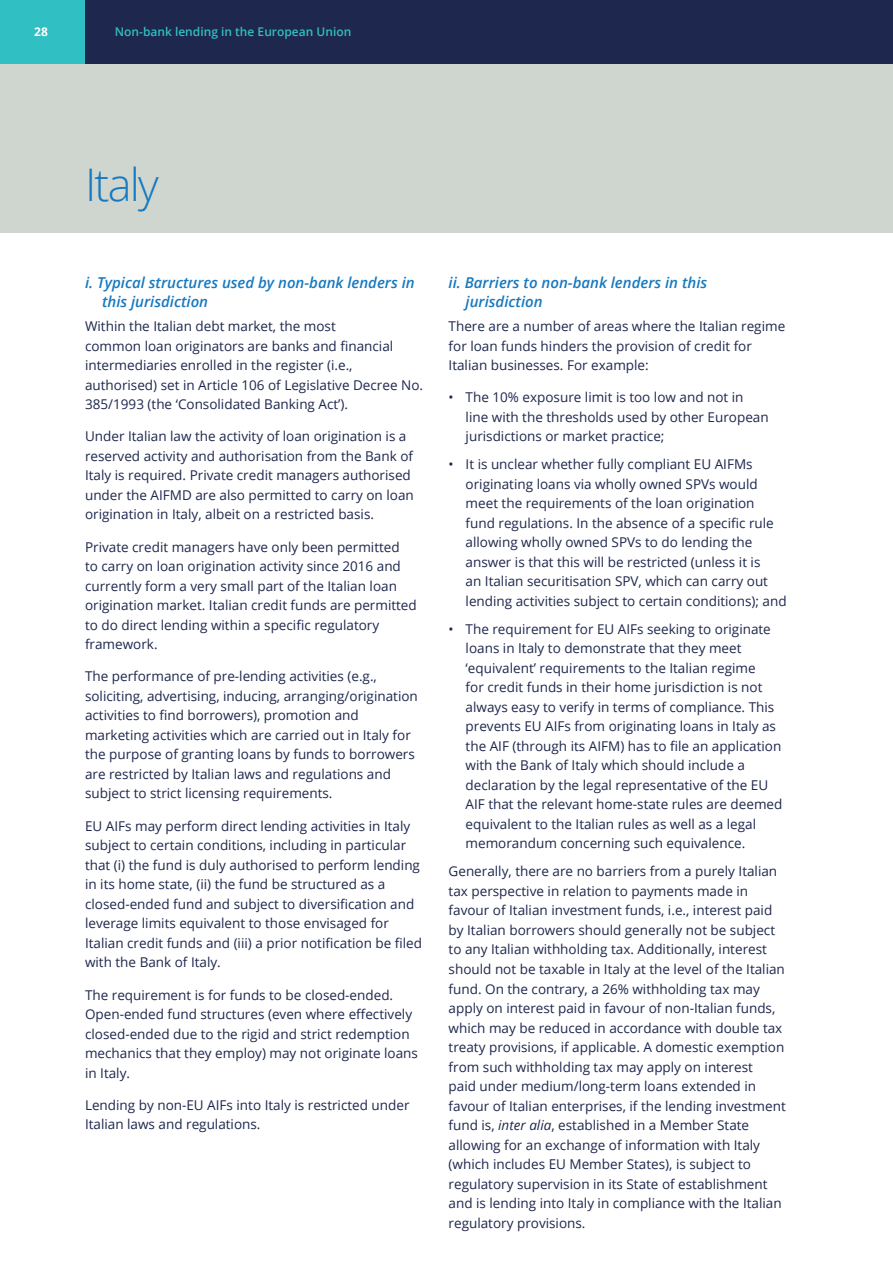
<style>
.page{position:relative;width:893px;height:1263px;background:#fff}
.page>*{position:absolute;margin:0;border:0;box-sizing:border-box;transform-origin:0 0}
.MAIN_BLUE_HEADING{font:300 45px "Open Sans";letter-spacing:-.04em;color:#1779bf}
.Italic_sub_head{font:italic 600 15px/19.5px "Open Sans";color:#1779bf}
.Body_Copy_blue{font:13.5px/19.5px "Open Sans";color:#1e274d}
.Bullets_body{font:13.5px/19.5px "Open Sans";color:#1e274d}
.t1{font:600 12px "Open Sans";color:#30bfc2}
.t2{font:700 12px "Open Sans";color:#fff}
.s1{font-style:italic}
</style>
<div class="page">
<div style="left:0;top:0;width:122px;height:64px;background:#30bfc2"></div>
<div style="left:85px;top:0;width:808px;height:64px;background:#1e274d"></div>
<div style="left:0;top:64px;width:893px;height:168px;background:#cfd6cf"></div>
<p class="t2" style="left:34px;top:24px;width:15px">28</p>
<p class="t1" style="left:115px;top:24px;width:238px">Non-bank lending in the European Union</p>
<p class="MAIN_BLUE_HEADING" style="left:85px;top:154px;width:75px">Italy</p>
<p class="Italic_sub_head" style="left:102px;top:272px;width:314px;text-indent:-17px">i. Typical structures used by non-bank lenders in this jurisdiction</p>
<p class="Body_Copy_blue" style="left:85px;top:316px;width:340px">Within the Italian debt market, the most<br>common loan originators are banks and financial intermediaries enrolled in the register (i.e., authorised) set in Article 106 of Legislative Decree No.<br>385/1993 (the ‘Consolidated Banking Act’).</p>
<p class="Body_Copy_blue" style="left:85px;top:426px;width:330px">Under Italian law the activity of loan origination is a reserved activity and authorisation from the Bank of Italy is required. Private credit managers authorised under the AIFMD are also permitted to carry on loan origination in Italy, albeit on a restricted basis.</p>
<p class="Body_Copy_blue" style="left:85px;top:537px;width:333px">Private credit managers have only been permitted<br>to carry on loan origination activity since 2016 and currently form a very small part of the Italian loan origination market. Italian credit funds are permitted to do direct lending within a specific regulatory framework.</p>
<p class="Body_Copy_blue" style="left:85px;top:666px;width:334px">The performance of pre-lending activities (e.g., soliciting, advertising, inducing, arranging/origination activities to find borrowers), promotion and marketing activities which are carried out in Italy for the purpose of granting loans by funds to borrowers are restricted by Italian laws and regulations and subject to strict licensing requirements.</p>
<p class="Body_Copy_blue" style="left:85px;top:816px;width:339px">EU AIFs may perform direct lending activities in Italy subject to certain conditions, including in particular that (i) the fund is duly authorised to perform lending in its home state, (ii) the fund be structured as a closed-ended fund and subject to diversification and leverage limits equivalent to those envisaged for Italian credit funds and (iii) a prior notification be filed with the Bank of Italy.</p>
<p class="Body_Copy_blue" style="left:85px;top:984px;width:334px">The requirement is for funds to be closed-ended.<br>Open-ended fund structures (even where effectively closed-ended due to the rigid and strict redemption mechanics that they employ) may not originate loans in Italy.</p>
<p class="Body_Copy_blue" style="left:85px;top:1095px;width:326px">Lending by non-EU AIFs into Italy is restricted under<br>Italian laws and regulations.</p>
<p class="Italic_sub_head" style="left:466px;top:272px;width:243px;text-indent:-17px">ii. Barriers to non-bank lenders in this jurisdiction</p>
<p class="Body_Copy_blue" style="left:449px;top:316px;width:338px">There are a number of areas where the Italian regime for loan funds hinders the provision of credit for<br>Italian businesses. For example:</p>
<p class="Bullets_body" style="left:466px;top:387px;width:305px;text-indent:-17px">• The 10% exposure limit is too low and not in line with the thresholds used by other European jurisdictions or market practice;</p>
<p class="Bullets_body" style="left:466px;top:454px;width:323px;text-indent:-17px">• It is unclear whether fully compliant EU AIFMs originating loans via wholly owned SPVs would meet the requirements of the loan origination fund regulations. In the absence of a specific rule allowing wholly owned SPVs to do lending the answer is that this will be restricted (unless it is<br>an Italian securitisation SPV, which can carry out lending activities subject to certain conditions); and</p>
<p class="Bullets_body" style="left:466px;top:619px;width:318px;text-indent:-17px">• The requirement for EU AIFs seeking to originate loans in Italy to demonstrate that they meet ‘equivalent’ requirements to the Italian regime<br>for credit funds in their home jurisdiction is not always easy to verify in terms of compliance. This prevents EU AIFs from originating loans in Italy as the AIF (through its AIFM) has to file an application with the Bank of Italy which should include a declaration by the legal representative of the EU AIF that the relevant home-state rules are deemed equivalent to the Italian rules as well as a legal memorandum concerning such equivalence.</p>
<p class="Body_Copy_blue" style="left:449px;top:861px;width:339px">Generally, there are no barriers from a purely Italian tax perspective in relation to payments made in favour of Italian investment funds, i.e., interest paid by Italian borrowers should generally not be subject to any Italian withholding tax. Additionally, interest should not be taxable in Italy at the level of the Italian fund. On the contrary, a 26% withholding tax may apply on interest paid in favour of non-Italian funds, which may be reduced in accordance with double tax treaty provisions, if applicable. A domestic exemption from such withholding tax may apply on interest<br>paid under medium/long-term loans extended in favour of Italian enterprises, if the lending investment fund is, <span class="s1">inter alia</span>, established in a Member State allowing for an exchange of information with Italy (which includes EU Member States), is subject to regulatory supervision in its State of establishment and is lending into Italy in compliance with the Italian regulatory provisions.</p>
</div>
